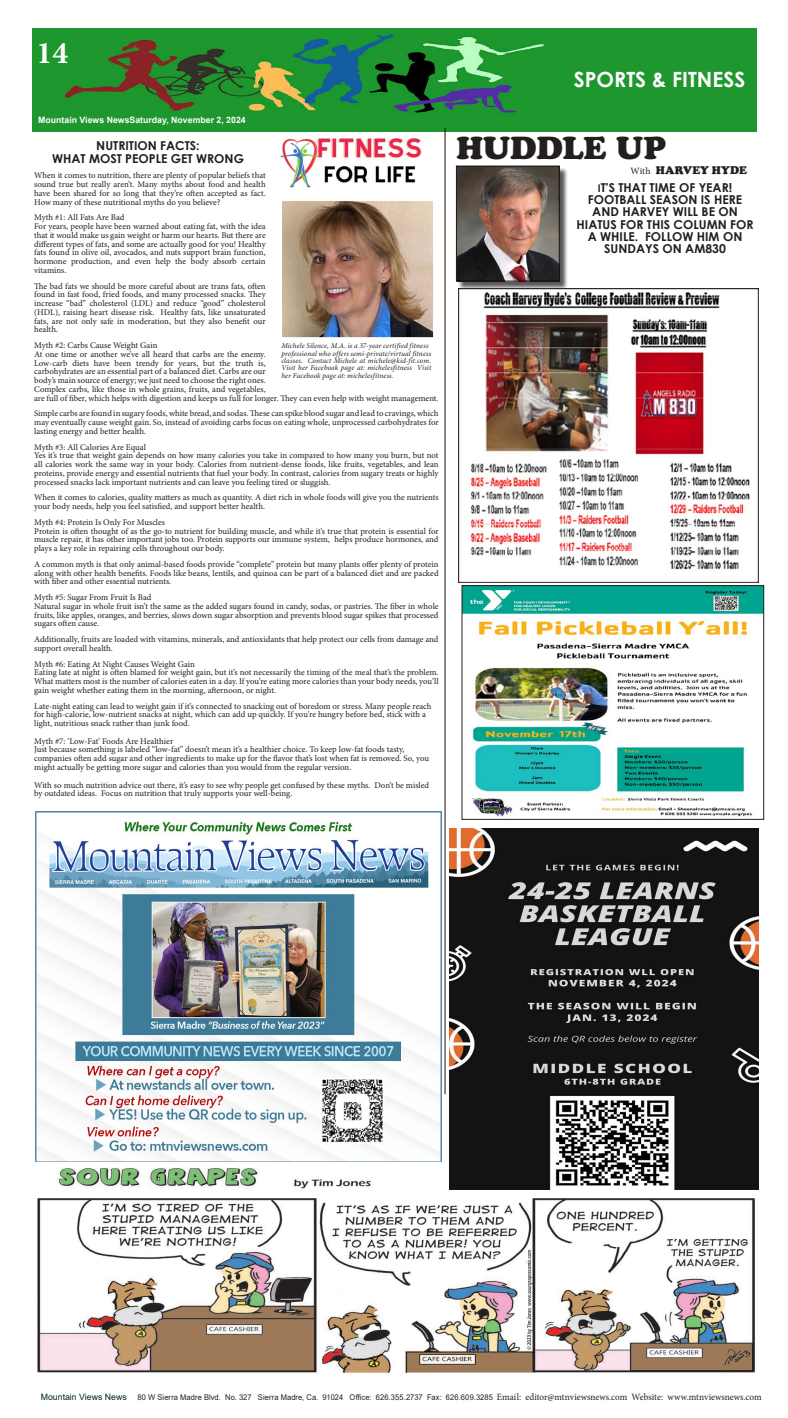
<style>
.page{position:relative;width:788px;height:1418px;background:#fff}
.page>*{position:absolute;margin:0;border:0;box-sizing:border-box;transform-origin:0 0}
.t1{font:31.5px "Cooper Black Std";color:#231f20}
.t2{font:700 31.5px "Minion Pro";color:#fffefc}
.t3{font:700 21px "Century Gothic";color:#fff}
.t4{font:700 12.25px/12.2px "Century Gothic";color:#231f20;text-align:center}
.t5{font:900 11.38px "Cooper";letter-spacing:.01em;color:#231f20}
.t6{font:8.75px/8.8px "Minion Pro";color:#231f20;text-align:justify}
.t7{font:700 8.75px "Arial";color:#fefcfd}
.Sub_1{font:7.88px "Arial";letter-spacing:.01em;color:#231f20;scale:.96 1}
.t8{font:italic 7.44px/7.4px "Minion Pro";letter-spacing:.015em;color:#231f20;text-align:justify}
.s1{font-size:10.5px}
.s2{font-family:"Minion Pro";font-weight:400;font-size:9.62px}
.s3{font-size:8.75px;color:#042525}
.s4{font-family:"Minion Pro";font-size:9.62px}
</style>
<div class="page">
<img style="left:33px;top:29px;width:723px;height:102px">
<div style="left:457px;top:167px;width:111px;height:123px;background:#231f20;opacity:.75"></div>
<img style="left:458px;top:168px;width:99px;height:111px">
<div style="left:456px;top:166px;width:103px;height:115px;border:1px solid #1a0a0a"></div>
<img style="left:459px;top:289px;width:299px;height:293px">
<img style="left:463px;top:587px;width:298px;height:230px">
<img style="left:36px;top:811px;width:405px;height:351px">
<hr style="left:445px;top:128px;width:1px;height:966px;background:#200d09">
<img style="left:37px;top:1168px;width:721px;height:206px">
<img style="left:449px;top:828px;width:309px;height:361px">
<img style="left:280px;top:137px;width:142px;height:51px">
<img style="left:282px;top:202px;width:150px;height:134px">
<div style="left:278px;top:200px;width:156px;height:138px;border:1px solid #fff"></div>
<p class="t2" style="left:37px;top:30px;width:33px">14</p>
<p class="t7" style="left:38px;top:114px;width:209px">Mountain Views NewsSaturday, November 2, 2024</p>
<p class="t4" style="left:96px;top:139px;width:105px">NUTRITION FACTS:</p>
<p class="t4" style="left:52px;top:151px;width:193px">WHAT MOST PEOPLE GET WRONG</p>
<p class="t6" style="left:34px;top:171px;width:233px">When it comes to nutrition, there are plenty of popular beliefs that sound true but really aren’t. Many myths about food and health have been shared for so long that they’re often accepted as fact.<br>How many of these nutritional myths do you believe?</p>
<p class="t6" style="left:34px;top:213px;width:92px">Myth #1: All Fats Are Bad</p>
<p class="t6" style="left:34px;top:222px;width:233px">For years, people have been warned about eating fat, with the idea that it would make us gain weight or harm our hearts. But there are different types of fats, and some are actually good for you! Healthy fats found in olive oil, avocados, and nuts support brain function, hormone production, and even help the body absorb certain vitamins.</p>
<p class="t6" style="left:34px;top:281px;width:233px">The bad fats we should be more careful about are trans fats, often found in fast food, fried foods, and many processed snacks. They increase “bad” cholesterol (LDL) and reduce “good” cholesterol (HDL), raising heart disease risk. Healthy fats, like unsaturated fats, are not only safe in moderation, but they also benefit our health.</p>
<p class="t6" style="left:34px;top:341px;width:125px">Myth #2: Carbs Cause Weight Gain</p>
<p class="t6" style="left:34px;top:350px;width:406px;text-align:left">At one time or another we’ve all heard that carbs are the enemy.<br>Low-carb diets have been trendy for years, but the truth is,<br>carbohydrates are an essential part of a balanced diet. Carbs are our<br>body’s main source of energy; we just need to choose the right ones.<br>Complex carbs, like those in whole grains, fruits, and vegetables,<br>are full of fiber, which helps with digestion and keeps us full for longer. They can even help with weight management.</p>
<p class="t6" style="left:34px;top:409px;width:406px">Simple carbs are found in sugary foods, white bread, and sodas. These can spike blood sugar and lead to cravings, which may eventually cause weight gain. So, instead of avoiding carbs focus on eating whole, unprocessed carbohydrates for lasting energy and better health.</p>
<p class="t6" style="left:34px;top:442px;width:113px">Myth #3: All Calories Are Equal</p>
<p class="t6" style="left:34px;top:451px;width:406px">Yes it’s true that weight gain depends on how many calories you take in compared to how many you burn, but not all calories work the same way in your body. Calories from nutrient-dense foods, like fruits, vegetables, and lean proteins, provide energy and essential nutrients that fuel your body. In contrast, calories from sugary treats or highly processed snacks lack important nutrients and can leave you feeling tired or sluggish.</p>
<p class="t6" style="left:34px;top:493px;width:406px">When it comes to calories, quality matters as much as quantity. A diet rich in whole foods will give you the nutrients your body needs, help you feel satisfied, and support better health.</p>
<p class="t6" style="left:34px;top:518px;width:132px">Myth #4: Protein Is Only For Muscles</p>
<p class="t6" style="left:34px;top:526px;width:406px">Protein is often thought of as the go-to nutrient for building muscle, and while it’s true that protein is essential for muscle repair, it has other important jobs too. Protein supports our immune system, helps produce hormones, and plays a key role in repairing cells throughout our body.</p>
<p class="t6" style="left:34px;top:560px;width:406px">A common myth is that only animal-based foods provide “complete” protein but many plants offer plenty of protein along with other health benefits. Foods like beans, lentils, and quinoa can be part of a balanced diet and are packed with fiber and other essential nutrients.</p>
<p class="t6" style="left:34px;top:593px;width:119px">Myth #5: Sugar From Fruit Is Bad</p>
<p class="t6" style="left:34px;top:602px;width:406px">Natural sugar in whole fruit isn’t the same as the added sugars found in candy, sodas, or pastries. The fiber in whole fruits, like apples, oranges, and berries, slows down sugar absorption and prevents blood sugar spikes that processed sugars often cause.</p>
<p class="t6" style="left:34px;top:635px;width:406px">Additionally, fruits are loaded with vitamins, minerals, and antioxidants that help protect our cells from damage and support overall health.</p>
<p class="t6" style="left:34px;top:659px;width:162px">Myth #6: Eating At Night Causes Weight Gain</p>
<p class="t6" style="left:34px;top:668px;width:406px">Eating late at night is often blamed for weight gain, but it’s not necessarily the timing of the meal that’s the problem.<br>What matters most is the number of calories eaten in a day. If you’re eating more calories than your body needs, you’ll gain weight whether eating them in the morning, afternoon, or night.</p>
<p class="t6" style="left:34px;top:701px;width:399px;text-align:left">Late-night eating can lead to weight gain if it’s connected to snacking out of boredom or stress. Many people reach for high-calorie, low-nutrient snacks at night, which can add up quickly. If you’re hungry before bed, stick with a light, nutritious snack rather than junk food.</p>
<p class="t6" style="left:34px;top:736px;width:140px">Myth #7: ‘Low-Fat’ Foods Are Healthier</p>
<p class="t6" style="left:34px;top:745px;width:396px;text-align:left">Just because something is labeled “low-fat” doesn’t mean it’s a healthier choice. To keep low-fat foods tasty, companies often add sugar and other ingredients to make up for the flavor that’s lost when fat is removed. So, you might actually be getting more sugar and calories than you would from the regular version.</p>
<p class="t6" style="left:34px;top:780px;width:396px">With so much nutrition advice out there, it’s easy to see why people get confused by these myths. Don’t be misled by outdated ideas. Focus on nutrition that truly supports your well-being.</p>
<p class="t8" style="left:281px;top:342px;width:149px">Michele Silence, M.A. is a 37-year certified fitness</p>
<p class="t8" style="left:281px;top:349px;width:151px">professional who offers semi-private/virtual fitness classes. Contact Michele at michele@kid-fit.com.<br>Visit her Facebook page at: michelesfitness Visit her Facebook page at: michelesfitness.</p>
<p class="t3" style="left:573px;top:63px;width:173px">SPORTS &amp; FITNESS</p>
<p class="t1" style="left:456px;top:128px;width:211px">HUDDLE UP</p>
<p class="t4" style="left:598px;top:181px;width:136px"><span class="s1">I</span>T'S THAT TIME OF YEAR!</p>
<p class="t4" style="left:576px;top:193px;width:178px">FOOTBALL SEASON IS HERE<br>AND HARVEY WILL BE ON<br>HIATUS FOR THIS COLUMN FOR<br>A WHILE. FOLLOW HIM ON<br>SUNDAYS ON AM830</p>
<p class="t5" style="left:630px;top:164px;width:118px"><span class="s2">With</span> HARVEY HYDE</p>
<p class="Sub_1" style="left:41px;top:1391px;width:752px"><span class="s3">Mountain Views News</span> 80 W Sierra Madre Blvd. No. 327 Sierra Madre, Ca. 91024 Office: 626.355.2737 Fax: 626.609.3285 <span class="s4">Email: editor@mtnviewsnews.com Website: www.mtnviewsnews.com</span></p>
</div>
